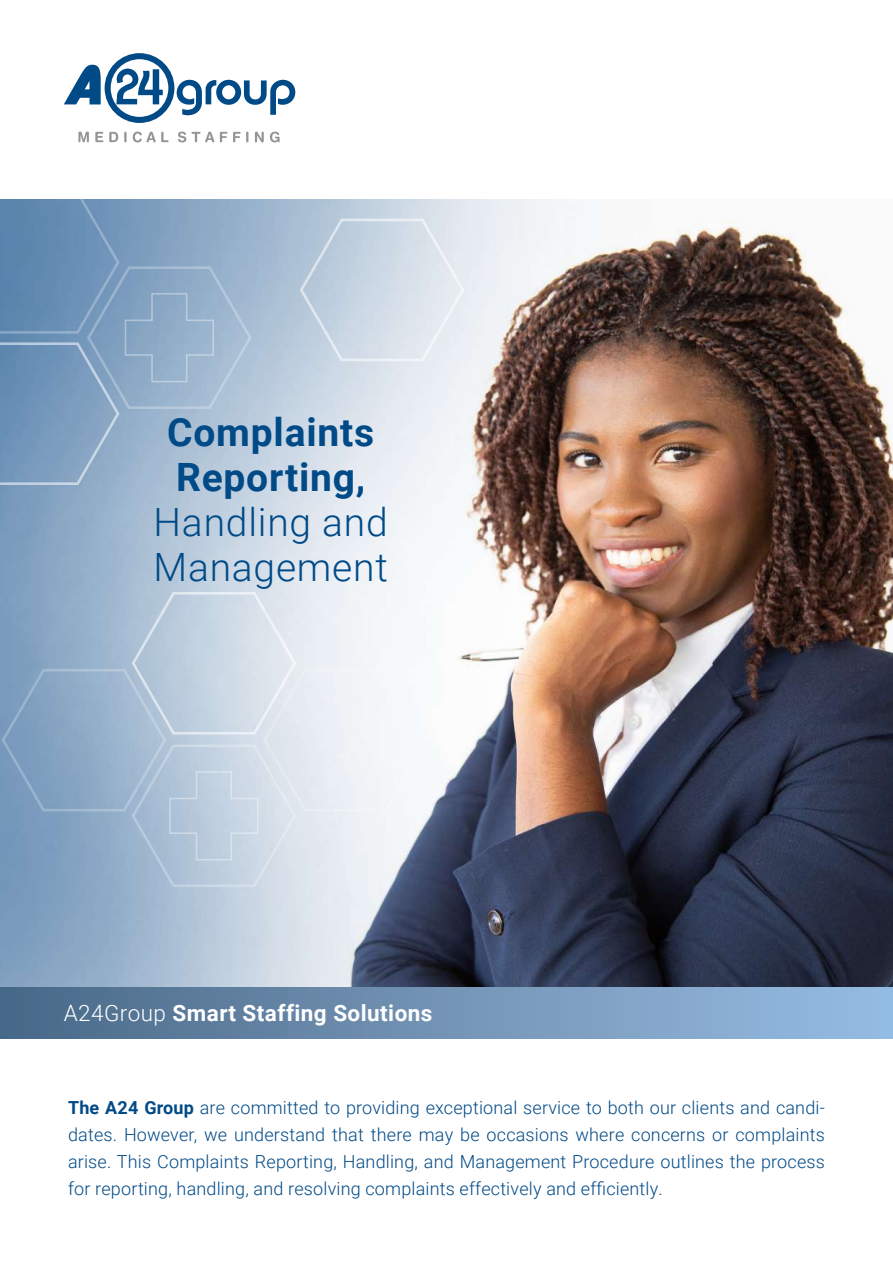
<style>
.page{position:relative;width:893px;height:1263px;background:#fff}
.page>*{position:absolute;margin:0;border:0;box-sizing:border-box;transform-origin:0 0}
.t1{font:300 39px/45px "Roboto";letter-spacing:.02em;color:#004a87}
.t2{font:700 39px/45px "Roboto";letter-spacing:.02em;color:#004a87}
.t3{font:700 22.5px "Roboto";letter-spacing:.02em;color:#fff}
.t4{font:300 18px/27px "Roboto";letter-spacing:.01em;color:#004a87;text-align:justify}
.s1{font-weight:300}
.s2{font-weight:700}
</style>
<div class="page">
<svg style="left:64px;top:53px;width:231px;height:70px"></svg>
<svg style="left:78px;top:132px;width:11px;height:10px"></svg>
<svg style="left:95px;top:132px;width:8px;height:10px"></svg>
<svg style="left:109px;top:132px;width:9px;height:10px"></svg>
<svg style="left:124px;top:132px;width:3px;height:10px"></svg>
<svg style="left:133px;top:132px;width:36px;height:10px"></svg>
<svg style="left:178px;top:132px;width:36px;height:10px"></svg>
<svg style="left:220px;top:132px;width:7px;height:10px"></svg>
<svg style="left:233px;top:132px;width:15px;height:10px"></svg>
<svg style="left:255px;top:132px;width:9px;height:10px"></svg>
<svg style="left:270px;top:132px;width:10px;height:10px"></svg>
<img style="left:0;top:200px;width:893px;height:786px">
<svg style="left:300px;top:219px;width:164px;height:142px;background:#d0dbe6"></svg>
<svg style="left:0;top:199px;width:252px;height:286px;background:#83a2c1"></svg>
<svg style="left:2px;top:592px;width:426px;height:295px"></svg>
<div style="left:0;top:987px;width:893px;height:51px;background:linear-gradient(to right,#4b6988,#99bde3)"></div>
<h1 class="t2" style="left:167px;top:408px;width:208px">Complaints<br>Reporting,</h1>
<h1 class="t1" style="left:153px;top:498px;width:236px">Handling and<br>Management</h1>
<p class="t3" style="left:64px;top:997px;width:370px"><span class="s1">A24Group</span> Smart Staffing Solutions</p>
<p class="t4" style="left:68px;top:1094px;width:758px"><span class="s2">The A24 Group</span> are committed to providing exceptional service to both our clients and candi&shy;dates. However, we understand that there may be occasions where concerns or complaints arise. This Complaints Reporting, Handling, and Management Procedure outlines the process for reporting, handling, and resolving complaints effectively and efficiently.</p>
</div>
